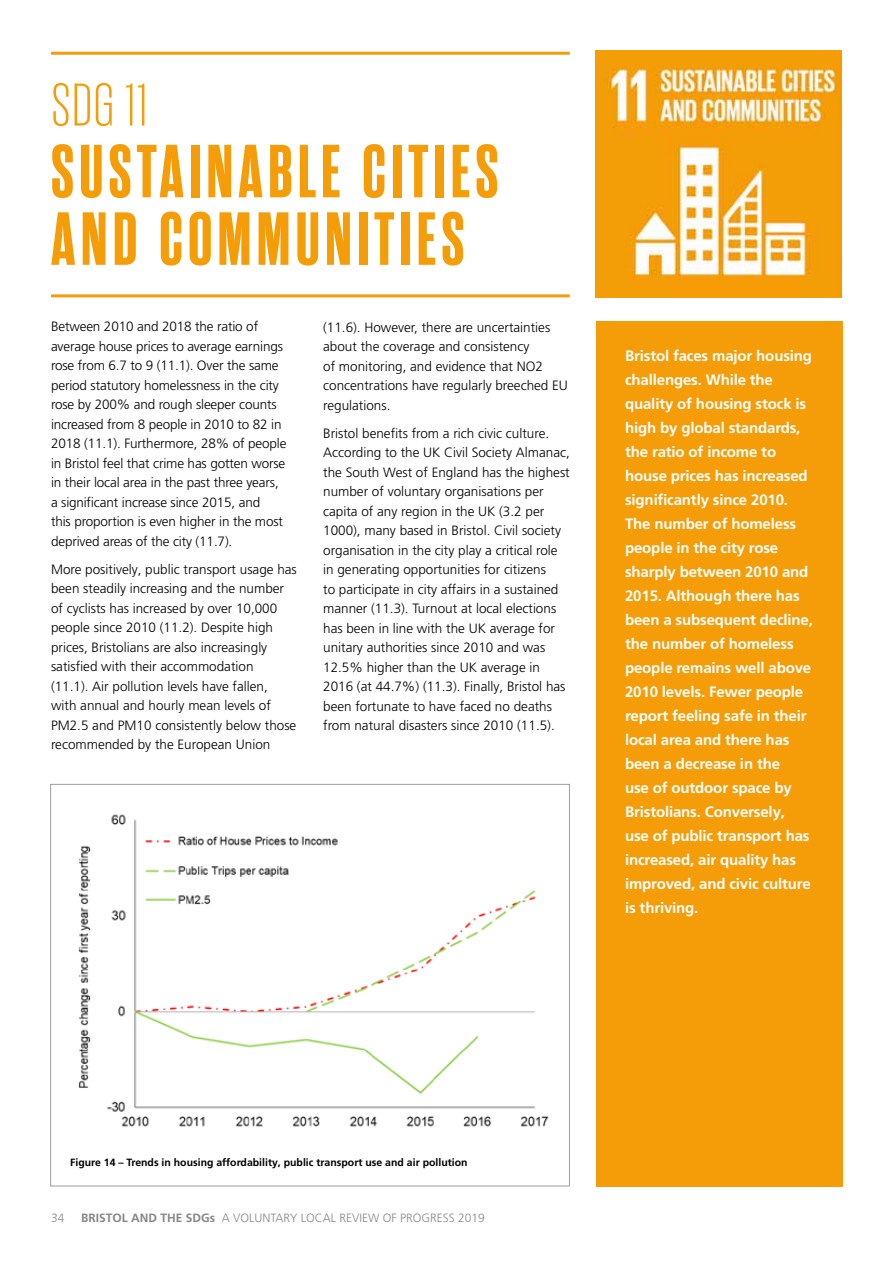
<style>
.page{position:relative;width:893px;height:1263px;background:#fff}
.page>*{position:absolute;margin:0;border:0;box-sizing:border-box;transform-origin:0 0}
.t1{font:700 75px/67.5px "Rama Gothic M";letter-spacing:.07em;color:#f59d08}
.t2{font:100 60px "Rama Gothic E";color:#f59d08}
.t3{font:700 15px/24px "Frutiger LT Pro";letter-spacing:-.01em;color:#fff}
.t4{font:300 13.5px/19.5px "Frutiger LT Pro";color:#000}
.t5{font:300 12px "Frutiger LT Pro";color:#878787}
.t6{font:700 10.5px "Frutiger LT Pro";color:#000}
.s1{font-weight:700}
</style>
<div class="page">
<img style="left:595px;top:51px;width:247px;height:247px">
<div style="left:596px;top:321px;width:246px;height:865px;background:#f59d08"></div>
<hr style="left:51px;top:52px;width:519px;height:3px;background:#f59d08">
<hr style="left:51px;top:294px;width:519px;height:3px;background:#f59d08">
<img style="left:78px;top:814px;width:471px;height:313px">
<h2 class="t2" style="left:51px;top:73px;width:99px">SDG 11</h2>
<h1 class="t1" style="left:51px;top:140px;width:449px">SUSTAINABLE CITIES<br>AND COMMUNITIES</h1>
<p class="t4" style="left:51px;top:317px;width:237px">Between 2010 and 2018 the ratio of average house prices to average earnings rose from 6.7 to 9 (11.1). Over the same period statutory homelessness in the city rose by 200% and rough sleeper counts increased from 8 people in 2010 to 82 in 2018 (11.1). Furthermore, 28% of people in Bristol feel that crime has gotten worse in their local area in the past three years, a significant increase since 2015, and<br>this proportion is even higher in the most deprived areas of the city (11.7).</p>
<p class="t4" style="left:51px;top:559px;width:247px">More positively, public transport usage has been steadily increasing and the number of cyclists has increased by over 10,000 people since 2010 (11.2). Despite high prices, Bristolians are also increasingly satisfied with their accommodation<br>(11.1). Air pollution levels have fallen,<br>with annual and hourly mean levels of PM2.5 and PM10 consistently below those recommended by the European Union</p>
<p class="t4" style="left:323px;top:317px;width:246px">(11.6). However, there are uncertainties about the coverage and consistency<br>of monitoring, and evidence that NO2 concentrations have regularly breeched EU regulations.</p>
<p class="t4" style="left:323px;top:423px;width:248px">Bristol benefits from a rich civic culture.<br>According to the UK Civil Society Almanac, the South West of England has the highest number of voluntary organisations per capita of any region in the UK (3.2 per 1000), many based in Bristol. Civil society organisation in the city play a critical role in generating opportunities for citizens<br>to participate in city affairs in a sustained manner (11.3). Turnout at local elections has been in line with the UK average for unitary authorities since 2010 and was 12.5% higher than the UK average in 2016 (at 44.7%) (11.3). Finally, Bristol has been fortunate to have faced no deaths from natural disasters since 2010 (11.5).</p>
<p class="t3" style="left:625px;top:344px;width:189px">Bristol faces major housing challenges. While the quality of housing stock is high by global standards, the ratio of income to house prices has increased significantly since 2010.<br>The number of homeless people in the city rose sharply between 2010 and<br>2015. Although there has been a subsequent decline, the number of homeless people remains well above<br>2010 levels. Fewer people report feeling safe in their local area and there has been a decrease in the<br>use of outdoor space by<br>Bristolians. Conversely,<br>use of public transport has increased, air quality has improved, and civic culture is thriving.</p>
<p class="t6" style="left:70px;top:1156px;width:399px">Figure 14 – Trends in housing affordability, public transport use and air pollution</p>
<p class="t5" style="left:51px;top:1211px;width:15px">34</p>
<p class="t5" style="left:81px;top:1211px;width:405px"><span class="s1">BRISTOL AND THE SDGs</span> A VOLUNTARY LOCAL REVIEW OF PROGRESS 2019</p>
</div>
